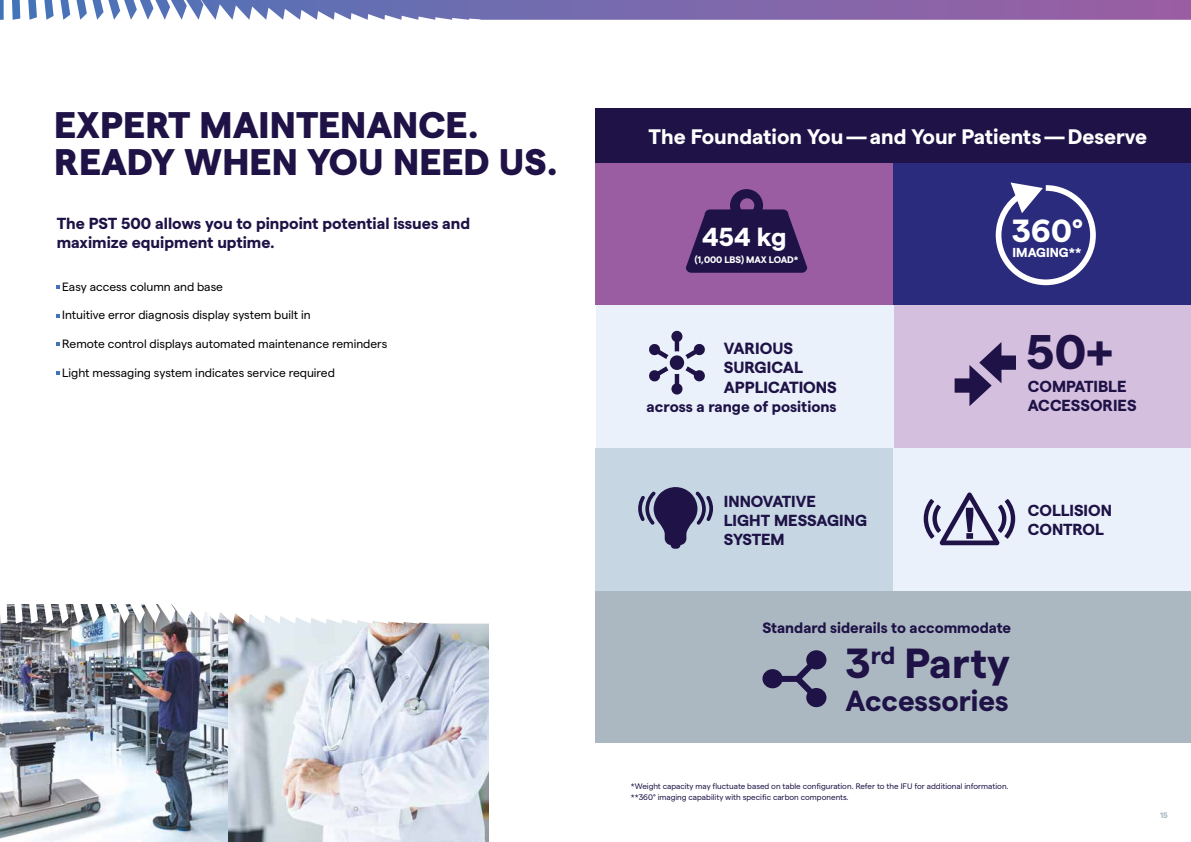
<style>
.page{position:relative;width:1191px;height:842px;background:#fff}
.page>*{position:absolute;margin:0;border:0;box-sizing:border-box;transform-origin:0 0}
.t1{font:700 48.5px "Matter";color:#1e1246}
.t2{font:700 42px "Matter";color:#1e1246}
.t3{font:800 37px/37px "Matter";letter-spacing:.005em;color:#1e1246}
.t4{font:700 32px "Matter";color:#fff}
.t5{font:700 29.1px "Matter";color:#1e1246}
.t6{font:700 26px "Matter";color:#fff}
.t7{font:700 21px "Matter";color:#fff}
.t8{font:700 16.2px/19.4px "Matter";color:#1e1246}
.t9{font:700 16px/19px "Matter";color:#1e1246}
.t10{font:700 15.3px "Matter";color:#1e1246}
.t11{font:700 15px "Matter";letter-spacing:-.005em;color:#1e1246}
.t12{font:700 13px "Matter";color:#fff}
.t13{font:12px "Matter";color:#000}
.t14{font:700 9.5px "Matter";letter-spacing:-.01em;color:#fff}
.t15{font:8px/11px "Matter";color:#1e1246}
.t16{font:700 8px "Matter";color:#abb8c1}
</style>
<div class="page">
<svg style="left:0;top:0;width:1191px;height:20px"></svg>
<div style="left:595px;top:162px;width:298px;height:143px;background:#9b5da2"></div>
<div style="left:893px;top:305px;width:298px;height:143px;background:#d4bfde"></div>
<div style="left:595px;top:591px;width:596px;height:152px;background:#abb8c1"></div>
<div style="left:893px;top:162px;width:298px;height:143px;background:#2a2b7c"></div>
<div style="left:595px;top:448px;width:298px;height:143px;background:#c6d7e3"></div>
<div style="left:893px;top:448px;width:298px;height:143px;background:#eaf1fa"></div>
<div style="left:595px;top:108px;width:596px;height:54px;background:#1e1246"></div>
<div style="left:954px;top:378px;width:24px;height:15px;background:#1e1246"></div>
<div style="left:992px;top:355px;width:23px;height:15px;background:#1e1246"></div>
<svg style="left:969px;top:342px;width:32px;height:64px"></svg>
<svg style="left:686px;top:189px;width:121px;height:84px"></svg>
<svg style="left:995px;top:182px;width:101px;height:104px"></svg>
<svg style="left:923px;top:492px;width:92px;height:53px"></svg>
<img style="left:227px;top:624px;width:262px;height:218px">
<img style="left:0;top:624px;width:227px;height:218px">
<svg style="left:0;top:604px;width:489px;height:20px"></svg>
<svg style="left:638px;top:487px;width:75px;height:62px"></svg>
<div style="left:596px;top:305px;width:297px;height:143px;background:#eaf1fa"></div>
<svg style="left:649px;top:366px;width:56px;height:29px"></svg>
<svg style="left:649px;top:331px;width:56px;height:28px"></svg>
<div style="left:670px;top:355px;width:14px;height:15px;background:#1e1246;border-radius:50%"></div>
<div style="left:806px;top:650px;width:20px;height:19px;background:#1e1246;border-radius:50%"></div>
<div style="left:806px;top:688px;width:20px;height:19px;background:#1e1246;border-radius:50%"></div>
<div style="left:762px;top:669px;width:20px;height:19px;background:#1e1246;border-radius:50%"></div>
<svg style="left:789px;top:651px;width:35px;height:55px"></svg>
<div style="left:772px;top:676px;width:27px;height:6px;background:#1e1246"></div>
<h3 class="t3" style="left:54px;top:103px;width:505px">EXPERT MAINTENANCE.<br>READY WHEN YOU NEED US.</h3>
<h3 class="t9" style="left:57px;top:213px;width:415px">The PST 500 allows you to pinpoint potential issues and maximize equipment uptime.</h3>
<p class="t13" style="left:62px;top:278px;width:162px">Easy access column and base</p>
<p class="t13" style="left:62px;top:306px;width:250px">Intuitive error diagnosis display system built in</p>
<p class="t13" style="left:62px;top:335px;width:326px">Remote control displays automated maintenance reminders</p>
<p class="t13" style="left:62px;top:364px;width:274px">Light messaging system indicates service required</p>
<h3 class="t7" style="left:648px;top:121px;width:500px">The Foundation You—and Your Patients—Deserve</h3>
<h3 class="t6" style="left:702px;top:217px;width:86px">454 kg</h3>
<p class="t14" style="left:694px;top:253px;width:105px">(1,000 LBS) MAX LOAD*</p>
<h3 class="t8" style="left:724px;top:337px;width:114px">VARIOUS<br>SURGICAL<br>APPLICATIONS</h3>
<p class="t10" style="left:646px;top:395px;width:191px">across a range of positions</p>
<h3 class="t4" style="left:1012px;top:207px;width:73px">360°</h3>
<p class="t12" style="left:1012px;top:243px;width:70px">IMAGING**</p>
<h1 class="t1" style="left:1026px;top:316px;width:88px">50+</h1>
<h3 class="t9" style="left:1027px;top:376px;width:110px">COMPATIBLE<br>ACCESSORIES</h3>
<h3 class="t9" style="left:724px;top:490px;width:145px">INNOVATIVE<br>LIGHT MESSAGING<br>SYSTEM</h3>
<h3 class="t9" style="left:1027px;top:499px;width:86px">COLLISION<br>CONTROL</h3>
<p class="t11" style="left:762px;top:616px;width:250px">Standard siderails to accommodate</p>
<h2 class="t2" style="left:845px;top:632px;width:166px">3<sup>rd</sup> Party</h2>
<h3 class="t5" style="left:845px;top:679px;width:164px">Accessories</h3>
<p class="t15" style="left:631px;top:780px;width:379px">*Weight capacity may fluctuate based on table configuration. Refer to the IFU for additional information. **360° imaging capability with specific carbon components.</p>
<p class="t16" style="left:1160px;top:809px;width:9px">15</p>
</div>
